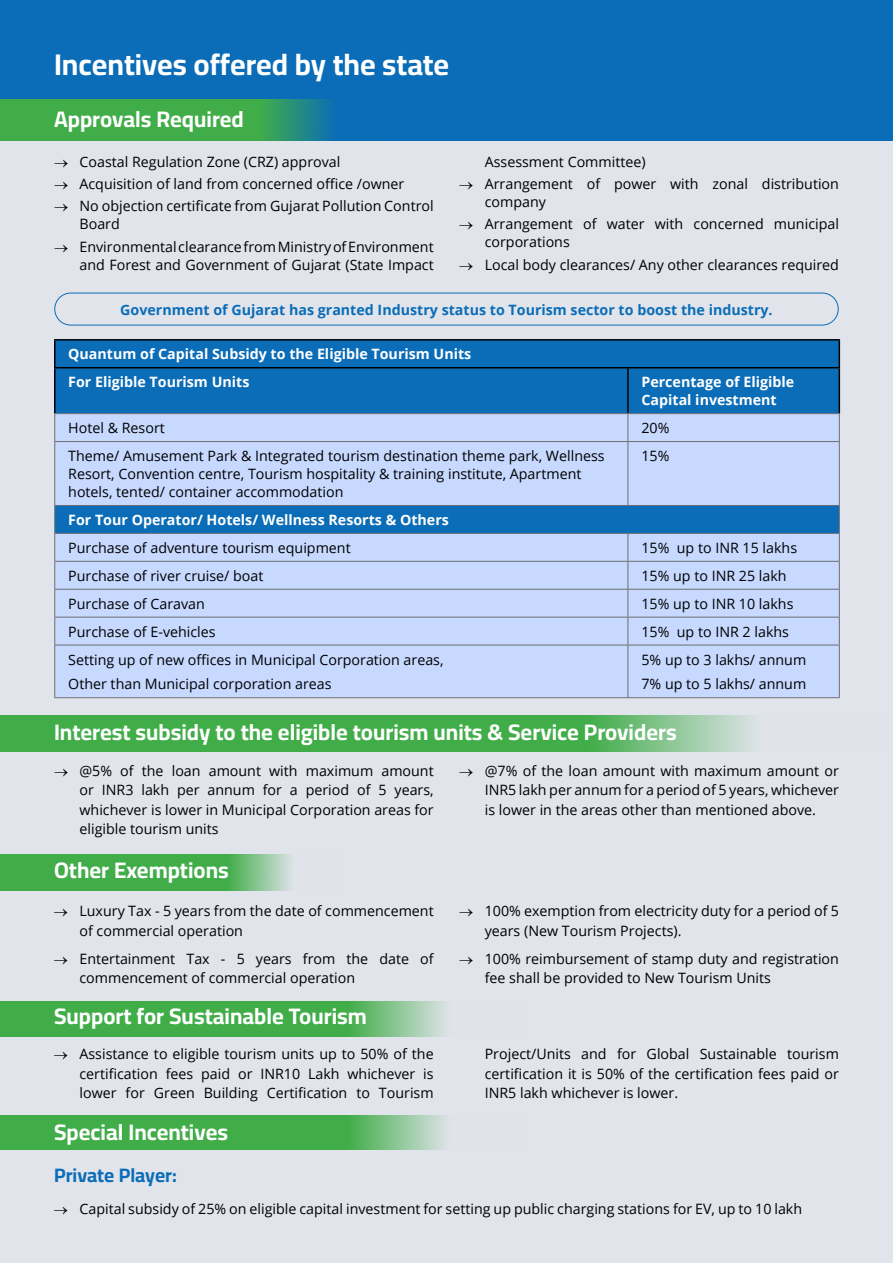
<style>
.page{position:relative;width:893px;height:1263px;background:#fff}
.page>*{position:absolute;margin:0;border:0;box-sizing:border-box;transform-origin:0 0}
.t1{font:30px "Cairo";color:#fff}
.t2{font:22.5px "Cairo";color:#fff}
.t3{font:19.5px "Cairo";color:#0b6db7}
.t4{font:14.25px/19.5px "Open Sans";color:#000}
.t5{font:700 14.25px/27.9px "Open Sans";color:#fff}
.t6{font:700 14.25px "Open Sans";color:#0b6db7}
</style>
<div class="page">
<div style="left:0;top:129px;width:893px;height:1134px;background:#e1e4eb"></div>
<div style="left:0;top:0;width:893px;height:140px;background:#0b6db7"></div>
<svg style="left:0;top:99px;width:330px;height:41px;background:#3ba653"></svg>
<div style="left:54px;top:293px;width:785px;height:32px;border:1px solid #0b6db7;border-radius:16px"></div>
<div style="left:56px;top:341px;width:783px;height:72px;background:#0b6db7"></div>
<svg style="left:55px;top:414px;width:784px;height:283px;background:#b3ccf5"></svg>
<hr style="left:54px;top:339px;width:574px;height:2px;background:#000">
<hr style="left:54px;top:341px;width:2px;height:26px;background:#000">
<hr style="left:628px;top:339px;width:212px;height:2px;background:#000">
<svg style="left:839px;top:341px;width:1px;height:26px"></svg>
<hr style="left:54px;top:367px;width:574px;height:1px;background:#000">
<hr style="left:54px;top:368px;width:2px;height:45px;background:#000">
<hr style="left:628px;top:367px;width:212px;height:1px;background:#000">
<hr style="left:627px;top:368px;width:2px;height:45px;background:#000">
<hr style="left:839px;top:368px;width:1px;height:45px;background:#000">
<hr style="left:54px;top:413px;width:574px;height:1px;background:#6d6e71">
<svg style="left:54px;top:414px;width:1px;height:27px"></svg>
<hr style="left:628px;top:413px;width:212px;height:1px;background:#6d6e71">
<svg style="left:627px;top:414px;width:1px;height:27px"></svg>
<svg style="left:839px;top:414px;width:1px;height:27px"></svg>
<hr style="left:54px;top:441px;width:574px;height:1px;background:#6d6e71">
<hr style="left:54px;top:442px;width:1px;height:63px;background:#6d6e71">
<hr style="left:628px;top:441px;width:212px;height:1px;background:#6d6e71">
<hr style="left:627px;top:442px;width:1px;height:63px;background:#6d6e71">
<hr style="left:839px;top:442px;width:1px;height:63px;background:#6d6e71">
<hr style="left:54px;top:505px;width:574px;height:1px;background:#6d6e71">
<hr style="left:628px;top:505px;width:212px;height:1px;background:#6d6e71">
<hr style="left:54px;top:533px;width:574px;height:1px;background:#6d6e71">
<hr style="left:628px;top:533px;width:212px;height:1px;background:#6d6e71">
<hr style="left:54px;top:561px;width:574px;height:1px;background:#6d6e71">
<hr style="left:628px;top:561px;width:212px;height:1px;background:#6d6e71">
<hr style="left:54px;top:589px;width:574px;height:1px;background:#6d6e71">
<hr style="left:628px;top:589px;width:212px;height:1px;background:#6d6e71">
<hr style="left:54px;top:617px;width:574px;height:1px;background:#6d6e71">
<svg style="left:54px;top:506px;width:1px;height:139px"></svg>
<hr style="left:628px;top:617px;width:212px;height:1px;background:#6d6e71">
<svg style="left:627px;top:534px;width:1px;height:111px"></svg>
<svg style="left:839px;top:506px;width:1px;height:139px"></svg>
<hr style="left:54px;top:645px;width:574px;height:1px;background:#6d6e71">
<hr style="left:54px;top:645px;width:1px;height:52px;background:#6d6e71">
<hr style="left:628px;top:645px;width:212px;height:1px;background:#6d6e71">
<hr style="left:627px;top:645px;width:1px;height:52px;background:#6d6e71">
<hr style="left:839px;top:645px;width:1px;height:52px;background:#6d6e71">
<hr style="left:54px;top:697px;width:574px;height:1px;background:#6d6e71">
<hr style="left:628px;top:697px;width:212px;height:1px;background:#6d6e71">
<svg style="left:0;top:715px;width:751px;height:36px;background:#51b259"></svg>
<svg style="left:0;top:854px;width:291px;height:36px;background:#51b259"></svg>
<svg style="left:0;top:1001px;width:445px;height:35px;background:#51b259"></svg>
<svg style="left:0;top:1115px;width:445px;height:34px;background:#51b259"></svg>
<h1 class="t1" style="left:54px;top:42px;width:397px">Incentives offered by the state</h1>
<h2 class="t2" style="left:54px;top:103px;width:191px">Approvals Required</h2>
<p class="t4" style="left:54px;top:151px;width:288px">→ Coastal Regulation Zone (CRZ) approval</p>
<p class="t4" style="left:54px;top:174px;width:352px">→ Acquisition of land from concerned office /owner</p>
<p class="t4" style="left:80px;top:197px;width:356px;line-height:18px;text-indent:-26px">→ No objection certificate from Gujarat Pollution Control<br>Board</p>
<p class="t4" style="left:54px;top:237px;width:381px;line-height:18px;text-align:right">→ Environmental clearance from Ministry of Environment and Forest and Government of Gujarat (State Impact</p>
<p class="t4" style="left:485px;top:151px;width:162px">Assessment Committee)</p>
<p class="t4" style="left:485px;top:174px;width:356px;line-height:18px;text-indent:-26px">→ Arrangement of power with zonal distribution company</p>
<p class="t4" style="left:485px;top:215px;width:356px;line-height:18px;text-indent:-26px">→ Arrangement of water with concerned municipal corporations</p>
<p class="t4" style="left:459px;top:254px;width:381px">→ Local body clearances/ Any other clearances required</p>
<p class="t6" style="left:120px;top:299px;width:654px">Government of Gujarat has granted Industry status to Tourism sector to boost the industry.</p>
<p class="t5" style="left:68px;top:340px;width:405px">Quantum of Capital Subsidy to the Eligible Tourism Units<br>For Eligible Tourism Units</p>
<p class="t5" style="left:641px;top:373px;width:154px;line-height:18px">Percentage of Eligible<br>Capital investment</p>
<p class="t4" style="left:68px;top:418px;width:98px">Hotel &amp; Resort</p>
<p class="t4" style="left:641px;top:418px;width:30px">20%</p>
<p class="t4" style="left:68px;top:446px;width:538px;line-height:18px">Theme/ Amusement Park &amp; Integrated tourism destination theme park, Wellness<br>Resort, Convention centre, Tourism hospitality &amp; training institute, Apartment hotels, tented/ container accommodation</p>
<p class="t4" style="left:641px;top:446px;width:30px">15%</p>
<p class="t5" style="left:68px;top:505px;width:382px">For Tour Operator/ Hotels/ Wellness Resorts &amp; Others</p>
<p class="t4" style="left:68px;top:537px;width:284px">Purchase of adventure tourism equipment</p>
<p class="t4" style="left:641px;top:537px;width:157px">15% up to INR 15 lakhs</p>
<p class="t4" style="left:68px;top:565px;width:197px">Purchase of river cruise/ boat</p>
<p class="t4" style="left:641px;top:565px;width:147px">15% up to INR 25 lakh</p>
<p class="t4" style="left:68px;top:593px;width:138px">Purchase of Caravan</p>
<p class="t4" style="left:641px;top:593px;width:154px">15% up to INR 10 lakhs</p>
<p class="t4" style="left:68px;top:621px;width:149px">Purchase of E-vehicles</p>
<p class="t4" style="left:641px;top:621px;width:149px">15% up to INR 2 lakhs</p>
<p class="t4" style="left:68px;top:647px;width:377px;line-height:24.8px">Setting up of new offices in Municipal Corporation areas,<br>Other than Municipal corporation areas</p>
<p class="t4" style="left:641px;top:647px;width:166px;line-height:24.8px">5% up to 3 lakhs/ annum<br>7% up to 5 lakhs/ annum</p>
<h2 class="t2" style="left:54px;top:716px;width:624px">Interest subsidy to the eligible tourism units &amp; Service Providers</h2>
<p class="t4" style="left:80px;top:761px;width:356px;text-align:justify;text-indent:-26px">→ @5% of the loan amount with maximum amount or INR3 lakh per annum for a period of 5 years, whichever is lower in Municipal Corporation areas for eligible tourism units</p>
<p class="t4" style="left:485px;top:761px;width:356px;text-align:justify;text-indent:-26px">→ @7% of the loan amount with maximum amount or INR5 lakh per annum for a period of 5 years, whichever is lower in the areas other than mentioned above.</p>
<h2 class="t2" style="left:54px;top:853px;width:176px">Other Exemptions</h2>
<p class="t4" style="left:79px;top:901px;width:356px;text-indent:-26px">→ Luxury Tax - 5 years from the date of commencement of commercial operation</p>
<p class="t4" style="left:79px;top:948px;width:356px;text-indent:-26px">→ Entertainment Tax - 5 years from the date of commencement of commercial operation</p>
<h2 class="t2" style="left:54px;top:1000px;width:314px">Support for Sustainable Tourism</h2>
<p class="t4" style="left:485px;top:901px;width:356px;text-indent:-26px">→ 100% exemption from electricity duty for a period of 5 years (New Tourism Projects).</p>
<p class="t4" style="left:485px;top:948px;width:356px;text-indent:-26px">→ 100% reimbursement of stamp duty and registration fee shall be provided to New Tourism Units</p>
<p class="t4" style="left:79px;top:1044px;width:356px;text-align:justify;text-indent:-26px">→ Assistance to eligible tourism units up to 50% of the certification fees paid or INR10 Lakh whichever is lower for Green Building Certification to Tourism</p>
<p class="t4" style="left:485px;top:1044px;width:356px;text-align:justify">Project/Units and for Global Sustainable tourism certification it is 50% of the certification fees paid or INR5 lakh whichever is lower.</p>
<h2 class="t2" style="left:54px;top:1115px;width:176px">Special Incentives</h2>
<h3 class="t3" style="left:54px;top:1161px;width:124px">Private Player:</h3>
<p class="t4" style="left:54px;top:1198px;width:750px">→ Capital subsidy of 25% on eligible capital investment for setting up public charging stations for EV, up to 10 lakh</p>
</div>
